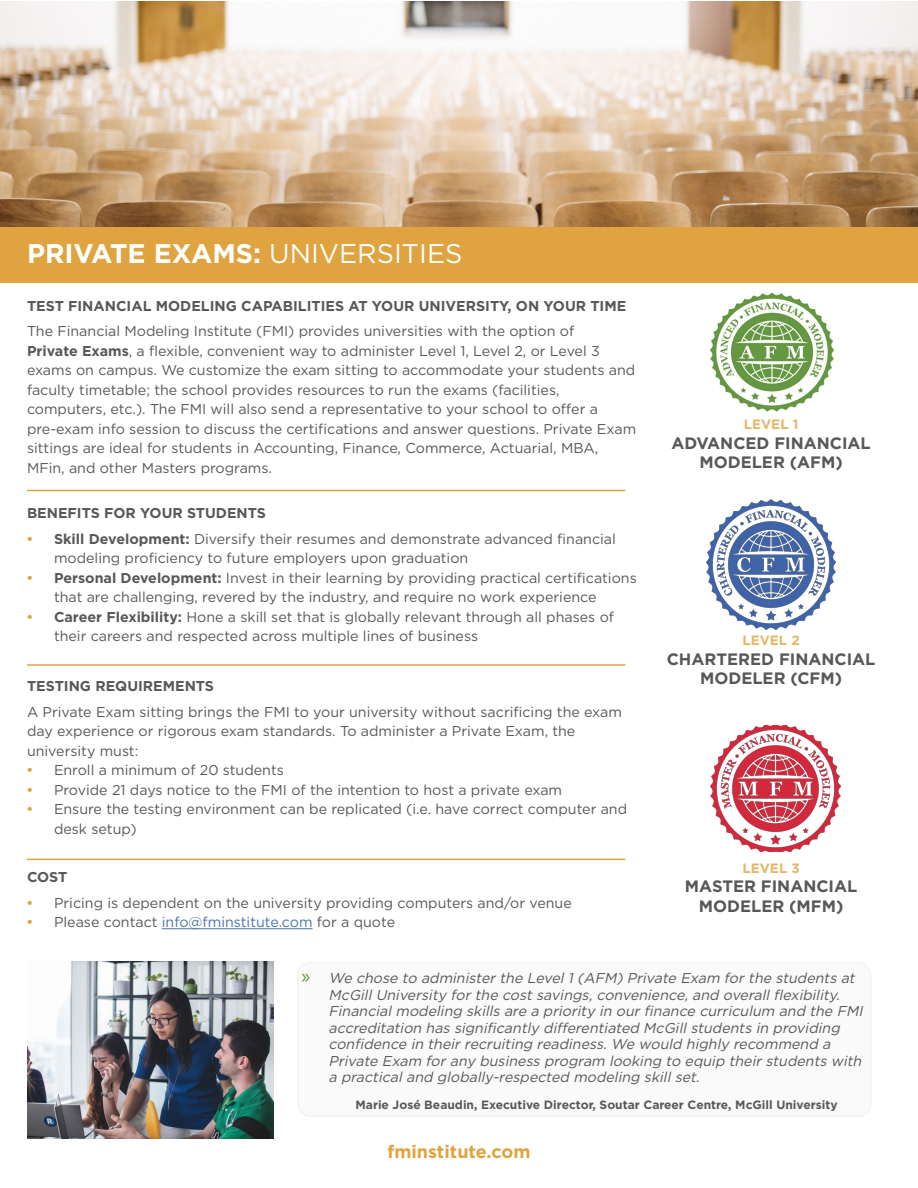
<style>
.page{position:relative;width:918px;height:1188px;background:#fff}
.page>*{position:absolute;margin:0;border:0;box-sizing:border-box;transform-origin:0 0}
.t1{font:700 27px "Gotham";color:#fff}
.t2{font:700 18px "Gotham";color:#dfa440}
.t3{font:700 16.5px "Gotham";color:#57585a}
.t4{font:14.25px/19.5px "Gotham";color:#57585a}
.t5{font:italic 14.25px/16.5px "Gotham";color:#57585a}
.t6{font:700 14.25px "Gotham";color:#57585a}
.t7{font:700 13.5px "Gotham";color:#e6b666}
.t8{font:700 12px "Gotham";color:#57585a}
.s1{font-weight:400}
.s2{font-weight:700}
.s3{font-family:"Myriad Pro";font-size:19.5px;color:#dfa440}
.s4{color:#4d72ac}
.s5{font-family:"Myriad Pro";font-style:normal;font-size:21px;color:#629841}
</style>
<div class="page">
<div style="left:298px;top:963px;width:573px;height:153px;background:#fafafa;border-radius:13px"></div>
<div style="left:297px;top:962px;width:575px;height:155px;border:2px solid #f2f3f4;border-radius:13px"></div>
<hr style="left:27px;top:664px;width:598px;height:2px;background:#dfa440">
<div style="left:0;top:226px;width:918px;height:56px;background:#dfa440"></div>
<img style="left:711px;top:726px;width:129px;height:125px">
<img style="left:0;top:2px;width:918px;height:224px">
<hr style="left:27px;top:859px;width:598px;height:1px;background:#dfa440">
<hr style="left:162px;top:928px;width:151px;height:1px;background:#4d72ac">
<img style="left:710px;top:292px;width:124px;height:120px">
<hr style="left:27px;top:490px;width:598px;height:1px;background:#dfa440">
<img style="left:706px;top:499px;width:130px;height:130px">
<img style="left:27px;top:961px;width:247px;height:177px">
<p class="t1" style="left:27px;top:236px;width:437px">PRIVATE EXAMS: <span class="s1">UNIVERSITIES</span></p>
<p class="t6" style="left:27px;top:296px;width:601px">TEST FINANCIAL MODELING CAPABILITIES AT YOUR UNIVERSITY, ON YOUR TIME</p>
<p class="t4" style="left:27px;top:321px;width:611px">The Financial Modeling Institute (FMI) provides universities with the option of<br><span class="s2">Private Exams</span>, a flexible, convenient way to administer Level 1, Level 2, or Level 3 exams on campus. We customize the exam sitting to accommodate your students and faculty timetable; the school provides resources to run the exams (facilities, computers, etc.). The FMI will also send a representative to your school to offer a pre-exam info session to discuss the certifications and answer questions. Private Exam sittings are ideal for students in Accounting, Finance, Commerce, Actuarial, MBA, MFin, and other Masters programs.</p>
<p class="t6" style="left:27px;top:504px;width:241px">BENEFITS FOR YOUR STUDENTS</p>
<p class="t4" style="left:54px;top:529px;width:563px;text-indent:-27px"><span class="s3">•</span> <span class="s2">Skill Development:</span> Diversify their resumes and demonstrate advanced financial modeling proficiency to future employers upon graduation</p>
<p class="t4" style="left:54px;top:568px;width:584px;text-indent:-27px"><span class="s3">•</span> <span class="s2">Personal Development:</span> Invest in their learning by providing practical certifications that are challenging, revered by the industry, and require no work experience</p>
<p class="t4" style="left:54px;top:607px;width:562px;text-indent:-27px"><span class="s3">•</span> <span class="s2">Career Flexibility:</span> Hone a skill set that is globally relevant through all phases of their careers and respected across multiple lines of business</p>
<p class="t4" style="left:27px;top:673px;width:596px;line-height:25.5px"><span class="s2">TESTING REQUIREMENTS<br></span>A Private Exam sitting brings the FMI to your university without sacrificing the exam</p>
<p class="t4" style="left:27px;top:721px;width:550px">day experience or rigorous exam standards. To administer a Private Exam, the university must:</p>
<p class="t4" style="left:27px;top:760px;width:258px"><span class="s3">•</span> Enroll a minimum of 20 students</p>
<p class="t4" style="left:27px;top:779px;width:537px"><span class="s3">•</span> Provide 21 days notice to the FMI of the intention to host a private exam</p>
<p class="t4" style="left:54px;top:799px;width:575px;text-indent:-27px"><span class="s3">•</span> Ensure the testing environment can be replicated (i.e. have correct computer and desk setup)</p>
<p class="t6" style="left:27px;top:868px;width:42px">COST</p>
<p class="t4" style="left:27px;top:893px;width:546px"><span class="s3">•</span> Pricing is dependent on the university providing computers and/or venue</p>
<p class="t4" style="left:27px;top:912px;width:370px"><span class="s3">•</span> Please contact <span class="s4">info@fminstitute.com</span> for a quote</p>
<p class="t7" style="left:744px;top:415px;width:56px">LEVEL 1</p>
<p class="t3" style="left:671px;top:432px;width:201px">ADVANCED FINANCIAL</p>
<p class="t3" style="left:699px;top:451px;width:145px">MODELER (AFM)</p>
<p class="t7" style="left:742px;top:631px;width:59px">LEVEL 2</p>
<p class="t3" style="left:667px;top:648px;width:210px">CHARTERED FINANCIAL</p>
<p class="t3" style="left:700px;top:667px;width:143px">MODELER (CFM)</p>
<p class="t7" style="left:742px;top:859px;width:59px">LEVEL 3</p>
<p class="t3" style="left:685px;top:875px;width:174px">MASTER FINANCIAL</p>
<p class="t3" style="left:699px;top:895px;width:146px">MODELER (MFM)</p>
<p class="t5" style="left:328px;top:970px;width:539px;text-indent:-27px"><span class="s5">»</span> We chose to administerthe Level1(AFM)Private Exam forthe students at McGillUniversity forthe costsavings,convenience,and overallflexibility.<br>Financialmodeling skills are a priority in ourfinance curriculum and the FMI accreditation has significantly differentiated McGillstudents in providing confidence in theirrecruiting readiness.We would highly recommend a Private Exam forany business program looking to equip theirstudents with a practicaland globally-respected modeling skillset.</p>
<p class="t8" style="left:356px;top:1097px;width:484px">Marie José Beaudin, Executive Director, Soutar Career Centre, McGill University</p>
<p class="t2" style="left:388px;top:1140px;width:144px">fminstitute.com</p>
</div>
